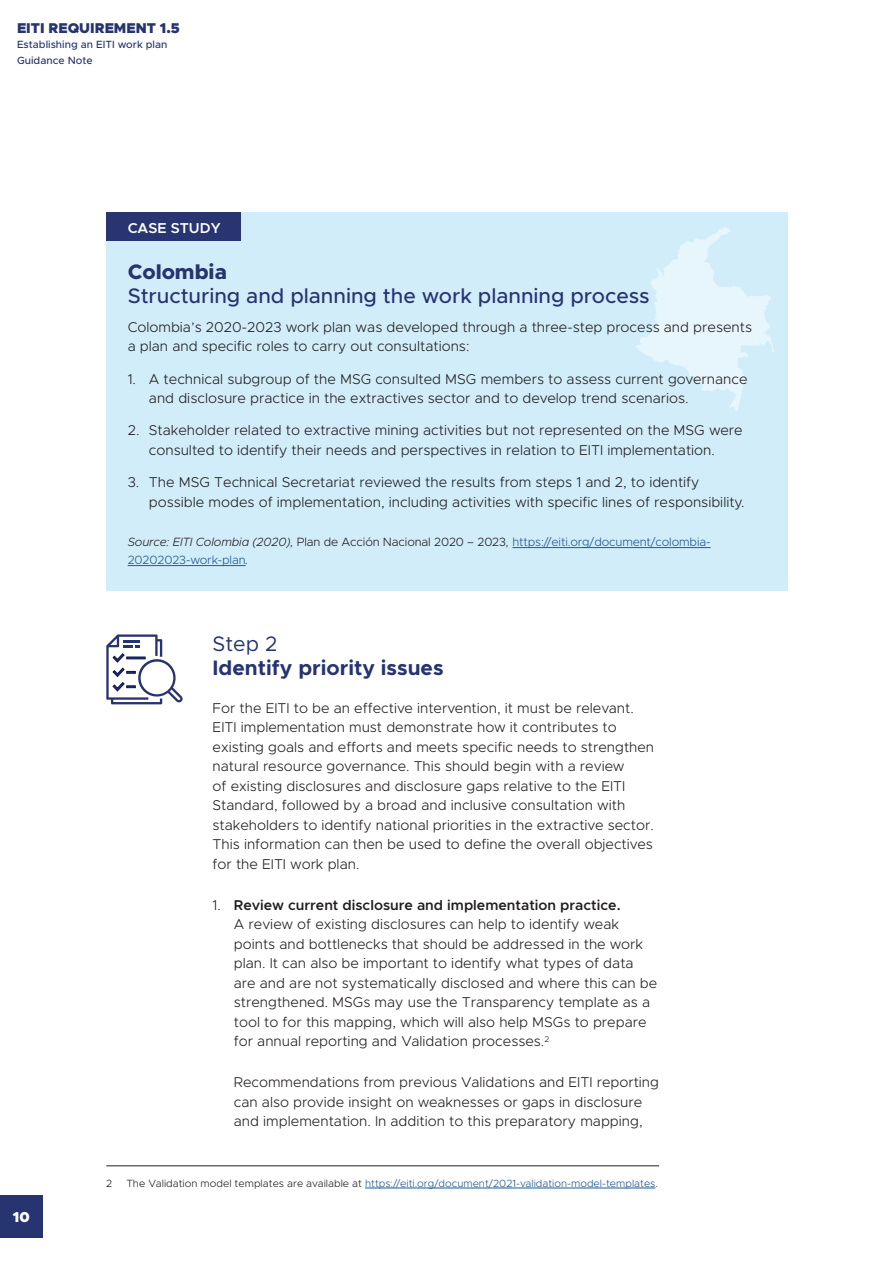
<style>
.page{position:relative;width:893px;height:1263px;background:#fff}
.page>*{position:absolute;margin:0;border:0;box-sizing:border-box;transform-origin:0 0}
.Case_study_new{font:500 21px/24px "Metropolis";color:#263470}
.t1{font:700 21px/24px "Metropolis";color:#263470}
.t2{font:600 14.4px "Metropolis";color:#fff}
.t3{font:900 14.4px "Metropolis";color:#fff}
.Body_text{font:300 14.25px/19.5px "Metropolis";color:#231f20}
.t4{font:900 14.25px "Metropolis";color:#263470}
.Source{font:300 12px/18px "Metropolis";letter-spacing:-.01em;color:#225a8e}
.footnote_text_no_rul{font:300 10.5px "Metropolis";color:#225a8e}
.t5{font:500 10.5px/15.8px "Metropolis";color:#263470}
.footnote_text_no_rul-2{font:300 10.5px "Metropolis";color:#231f20}
.s1{font-weight:800}
.s2{font-style:italic;color:#231f20}
.s3{color:#231f20}
.s4{font-weight:400}
.s5{font-weight:600}
</style>
<div class="page">
<div style="left:0;top:1195px;width:43px;height:42px;background:#263470"></div>
<hr style="left:106px;top:1165px;width:553px;height:1px;background:#231f20">
<hr style="left:365px;top:1188px;width:290px;height:1px;background:#225a8e">
<svg style="left:106px;top:634px;width:77px;height:70px"></svg>
<div style="left:106px;top:213px;width:682px;height:378px;background:#d1edfa"></div>
<div style="left:106px;top:213px;width:135px;height:28px;background:#283571"></div>
<svg style="left:636px;top:227px;width:138px;height:184px"></svg>
<hr style="left:512px;top:547px;width:199px;height:1px;background:#225a8e">
<hr style="left:128px;top:565px;width:118px;height:1px;background:#225a8e">
<p class="t4" style="left:17px;top:19px;width:164px">EITI REQUIREMENT 1.5</p>
<p class="t5" style="left:17px;top:37px;width:152px">Establishing an EITI work plan<br>Guidance Note</p>
<p class="t2" style="left:128px;top:219px;width:94px">CASE STUDY</p>
<p class="Case_study_new" style="left:128px;top:259px;width:524px"><span class="s1">Colombia<br></span>Structuring and planning the work planning process</p>
<p class="Body_text" style="left:128px;top:317px;width:626px">Colombia’s 2020-2023 work plan was developed through a three-step process and presents a plan and specific roles to carry out consultations:</p>
<p class="Body_text" style="left:149px;top:369px;width:600px;text-indent:-21px">1. A technical subgroup of the MSG consulted MSG members to assess current governance and disclosure practice in the extractives sector and to develop trend scenarios.</p>
<p class="Body_text" style="left:128px;top:421px;width:616px;text-align:center">2. Stakeholder related to extractive mining activities but not represented on the MSG were consulted to identify their needs and perspectives in relation to EITI implementation.</p>
<p class="Body_text" style="left:149px;top:472px;width:597px;text-indent:-21px">3. The MSG Technical Secretariat reviewed the results from steps 1 and 2, to identify possible modes of implementation, including activities with specific lines of responsibility.</p>
<p class="Source" style="left:128px;top:533px;width:584px"><span class="s2">Source: EITI Colombia (2020),</span> <span class="s3">Plan de Acción Nacional 2020 – 2023</span><span class="s2">,</span> https://eiti.org/document/colombia-<br>20202023-work-plan<span class="s2">.</span></p>
<p class="t1" style="left:213px;top:632px;width:232px"><span class="s4">Step 2<br></span>Identify priority issues</p>
<p class="Body_text" style="left:213px;top:698px;width:443px">For the EITI to be an effective intervention, it must be relevant.<br>EITI implementation must demonstrate how it contributes to existing goals and efforts and meets specific needs to strengthen natural resource governance. This should begin with a review<br>of existing disclosures and disclosure gaps relative to the EITI Standard, followed by a broad and inclusive consultation with stakeholders to identify national priorities in the extractive sector.<br>This information can then be used to define the overall objectives for the EITI work plan.</p>
<p class="Body_text" style="left:234px;top:895px;width:425px;text-indent:-21px">1. <span class="s5">Review current disclosure and implementation practice.<br></span>A review of existing disclosures can help to identify weak points and bottlenecks that should be addressed in the work plan. It can also be important to identify what types of data are and are not systematically disclosed and where this can be strengthened. MSGs may use the Transparency template as a tool to for this mapping, which will also help MSGs to prepare for annual reporting and Validation processes.<sup>2</sup></p>
<p class="Body_text" style="left:234px;top:1072px;width:427px">Recommendations from previous Validations and EITI reporting can also provide insight on weaknesses or gaps in disclosure and implementation. In addition to this preparatory mapping,</p>
<p class="t3" style="left:13px;top:1208px;width:18px">10</p>
<p class="footnote_text_no_rul-2" style="left:106px;top:1176px;width:8px">2</p>
<p class="footnote_text_no_rul" style="left:126px;top:1176px;width:533px"><span class="s3">The Validation model templates are available at</span> https://eiti.org/document/2021-validation-model-templates<span class="s3">.</span></p>
</div>
